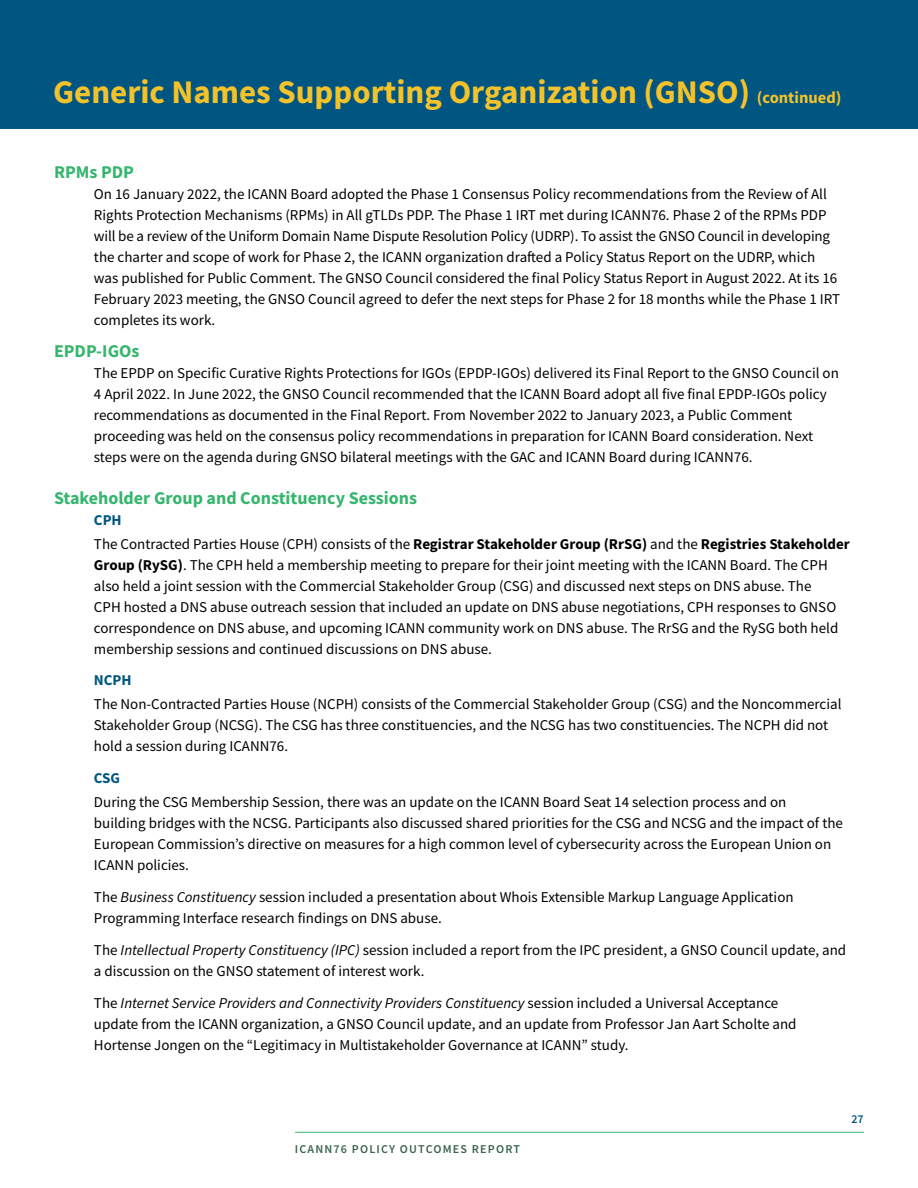
<style>
.page{position:relative;width:918px;height:1188px;background:#fff}
.page>*{position:absolute;margin:0;border:0;box-sizing:border-box;transform-origin:0 0}
.t1{font:700 33px "Source Sans Pro";color:#f4c22a}
.t2{font:700 18px "Source Sans Pro";color:#34b66d}
.t3{font:15px/21px "Source Sans Pro";color:#000}
.t4{font:700 15px/24px "Source Sans Pro";color:#000}
.t5{font:700 15px "Source Sans Pro";color:#005581}
.t6{font:600 12px "Source Sans Pro";letter-spacing:.1em;color:#3b634d}
.t7{font:600 12px "Source Sans Pro";color:#005581}
.s1{font-size:16.5px}
.s2{color:#005581}
.s3{font-weight:400}
.s4{font-weight:700}
.s5{font-style:italic}
</style>
<div class="page">
<div style="left:0;top:0;width:918px;height:129px;background:#005581"></div>
<hr style="left:295px;top:1132px;width:569px;height:1px;background:#34b66d">
<h1 class="t1" style="left:53px;top:70px;width:790px">Generic Names Supporting Organization (GNSO) <span class="s1">(continued)</span></h1>
<p class="t2" style="left:54px;top:160px;width:81px">RPMs PDP</p>
<p class="t3" style="left:94px;top:183px;width:748px">On 16 January 2022, the ICANN Board adopted the Phase 1 Consensus Policy recommendations from the Review of All Rights Protection Mechanisms (RPMs) in All gTLDs PDP. The Phase 1 IRT met during ICANN76. Phase 2 of the RPMs PDP will be a review of the Uniform Domain Name Dispute Resolution Policy (UDRP). To assist the GNSO Council in developing the charter and scope of work for Phase 2, the ICANN organization drafted a Policy Status Report on the UDRP, which was published for Public Comment. The GNSO Council considered the final Policy Status Report in August 2022. At its 16<br>February 2023 meeting, the GNSO Council agreed to defer the next steps for Phase 2 for 18 months while the Phase 1 IRT completes its work.</p>
<p class="t2" style="left:54px;top:338px;width:87px">EPDP-IGOs</p>
<p class="t3" style="left:94px;top:362px;width:746px">The EPDP on Specific Curative Rights Protections for IGOs (EPDP-IGOs) delivered its Final Report to the GNSO Council on 4 April 2022. In June 2022, the GNSO Council recommended that the ICANN Board adopt all five final EPDP-IGOs policy recommendations as documented in the Final Report. From November 2022 to January 2023, a Public Comment proceeding was held on the consensus policy recommendations in preparation for ICANN Board consideration. Next steps were on the agenda during GNSO bilateral meetings with the GAC and ICANN Board during ICANN76.</p>
<p class="t2" style="left:54px;top:485px;width:365px">Stakeholder Group and Constituency Sessions</p>
<p class="t4" style="left:94px;top:507px;width:757px"><span class="s2">CPH<br></span><span class="s3">The Contracted Parties House (CPH) consists of the</span> Registrar Stakeholder Group (RrSG) <span class="s3">and the</span> Registries Stakeholder</p>
<p class="t3" style="left:94px;top:554px;width:746px"><span class="s4">Group (RySG)</span>. The CPH held a membership meeting to prepare for their joint meeting with the ICANN Board. The CPH also held a joint session with the Commercial Stakeholder Group (CSG) and discussed next steps on DNS abuse. The CPH hosted a DNS abuse outreach session that included an update on DNS abuse negotiations, CPH responses to GNSO correspondence on DNS abuse, and upcoming ICANN community work on DNS abuse. The RrSG and the RySG both held membership sessions and continued discussions on DNS abuse.</p>
<p class="t5" style="left:94px;top:670px;width:39px">NCPH</p>
<p class="t3" style="left:94px;top:694px;width:749px">The Non-Contracted Parties House (NCPH) consists of the Commercial Stakeholder Group (CSG) and the Noncommercial<br>Stakeholder Group (NCSG). The CSG has three constituencies, and the NCSG has two constituencies. The NCPH did not hold a session during ICANN76.</p>
<p class="t5" style="left:94px;top:768px;width:28px">CSG</p>
<p class="t3" style="left:94px;top:792px;width:751px">During the CSG Membership Session, there was an update on the ICANN Board Seat 14 selection process and on<br>building bridges with the NCSG. Participants also discussed shared priorities for the CSG and NCSG and the impact of the European Commission’s directive on measures for a high common level of cybersecurity across the European Union on ICANN policies.</p>
<p class="t3" style="left:94px;top:886px;width:701px">The <span class="s5">Business Constituency</span> session included a presentation about Whois Extensible Markup Language Application<br>Programming Interface research findings on DNS abuse.</p>
<p class="t3" style="left:94px;top:939px;width:754px">The <span class="s5">Intellectual Property Constituency (IPC)</span> session included a report from the IPC president, a GNSO Council update, and a discussion on the GNSO statement of interest work.</p>
<p class="t3" style="left:94px;top:992px;width:704px">The <span class="s5">Internet Service Providers and Connectivity Providers Constituency</span> session included a Universal Acceptance update from the ICANN organization, a GNSO Council update, and an update from Professor Jan Aart Scholte and<br>Hortense Jongen on the “Legitimacy in Multistakeholder Governance at ICANN” study.</p>
<p class="t6" style="left:295px;top:1141px;width:227px">ICANN76 POLICY OUTCOMES REPORT</p>
<p class="t7" style="left:851px;top:1111px;width:14px">27</p>
</div>
